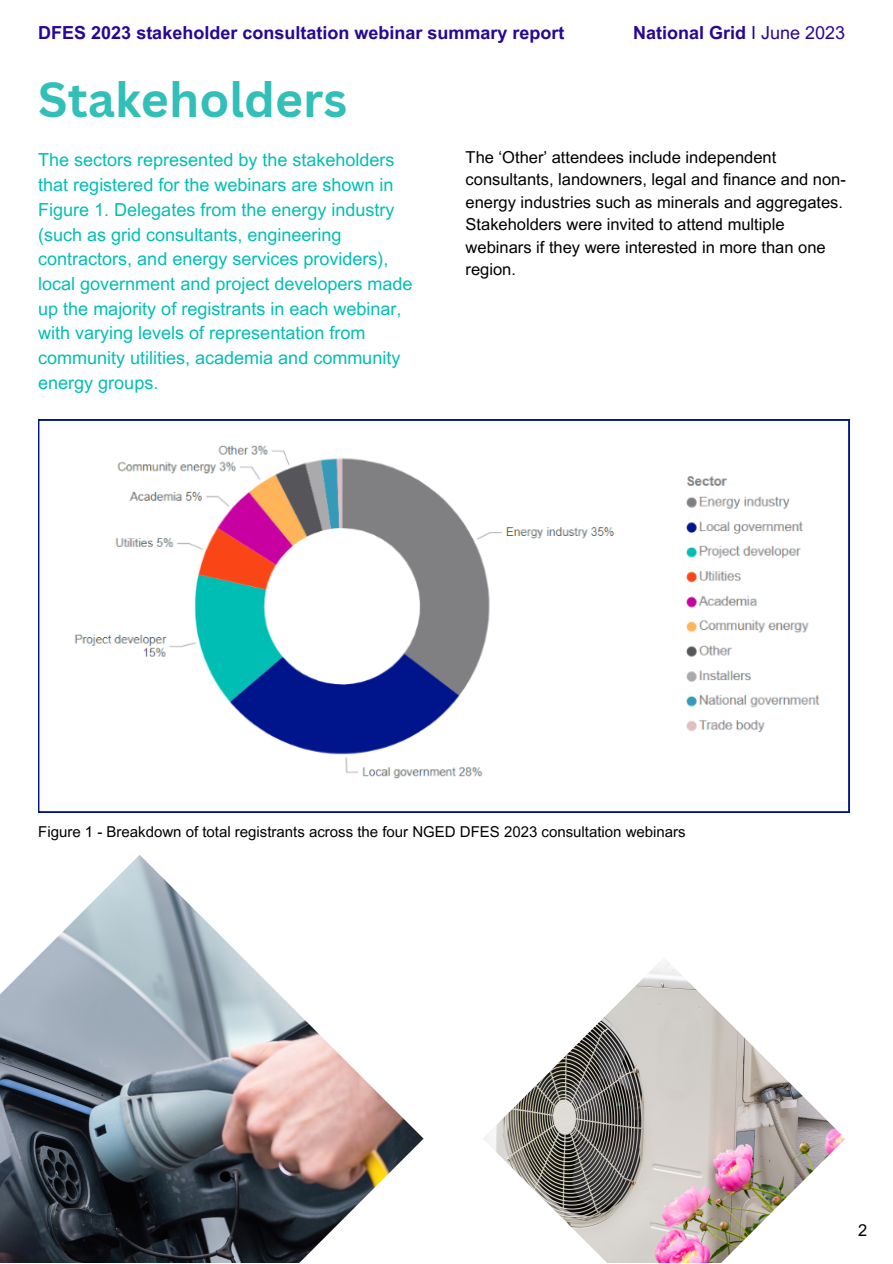
<style>
.page{position:relative;width:893px;height:1264px;background:#fff}
.page>*{position:absolute;margin:0;border:0;box-sizing:border-box;transform-origin:0 0}
.t1{font:700 48px "Canva Sans";color:#31bfb7}
.t2{font:18px/24.8px "Arial MT Pro";color:#00bfb3}
.t3{font:700 18px "Arial MT Pro";color:#270794}
.t4{font:16.5px/22.5px "Arial MT Pro";color:#000}
.t5{font:15px "Arial MT Pro";color:#000}
.s1{font-weight:400}
</style>
<div class="page">
<svg style="left:38px;top:420px;width:811px;height:392px"></svg>
<img style="left:60px;top:436px;width:768px;height:350px">
<img style="left:0;top:855px;width:423px;height:407px">
<img style="left:483px;top:962px;width:362px;height:300px">
<p class="t3" style="left:38px;top:26px;width:527px">DFES 2023 stakeholder consultation webinar summary report</p>
<p class="t3" style="left:633px;top:26px;width:213px">National Grid <span class="s1">I June 2023</span></p>
<p class="t1" style="left:38px;top:65px;width:310px">Stakeholders</p>
<p class="t2" style="left:38px;top:150px;width:375px">The sectors represented by the stakeholders that registered for the webinars are shown in Figure 1. Delegates from the energy industry (such as grid consultants, engineering contractors, and energy services providers), local government and project developers made up the majority of registrants in each webinar, with varying levels of representation from community utilities, academia and community energy groups.</p>
<p class="t4" style="left:465px;top:148px;width:382px">The ‘Other’ attendees include independent consultants, landowners, legal and finance and non&shy;energy industries such as minerals and aggregates.<br>Stakeholders were invited to attend multiple webinars if they were interested in more than one region.</p>
<p class="t5" style="left:38px;top:826px;width:648px">Figure 1 - Breakdown of total registrants across the four NGED DFES 2023 consultation webinars</p>
<p class="t4" style="left:858px;top:1220px;width:11px">2</p>
</div>
